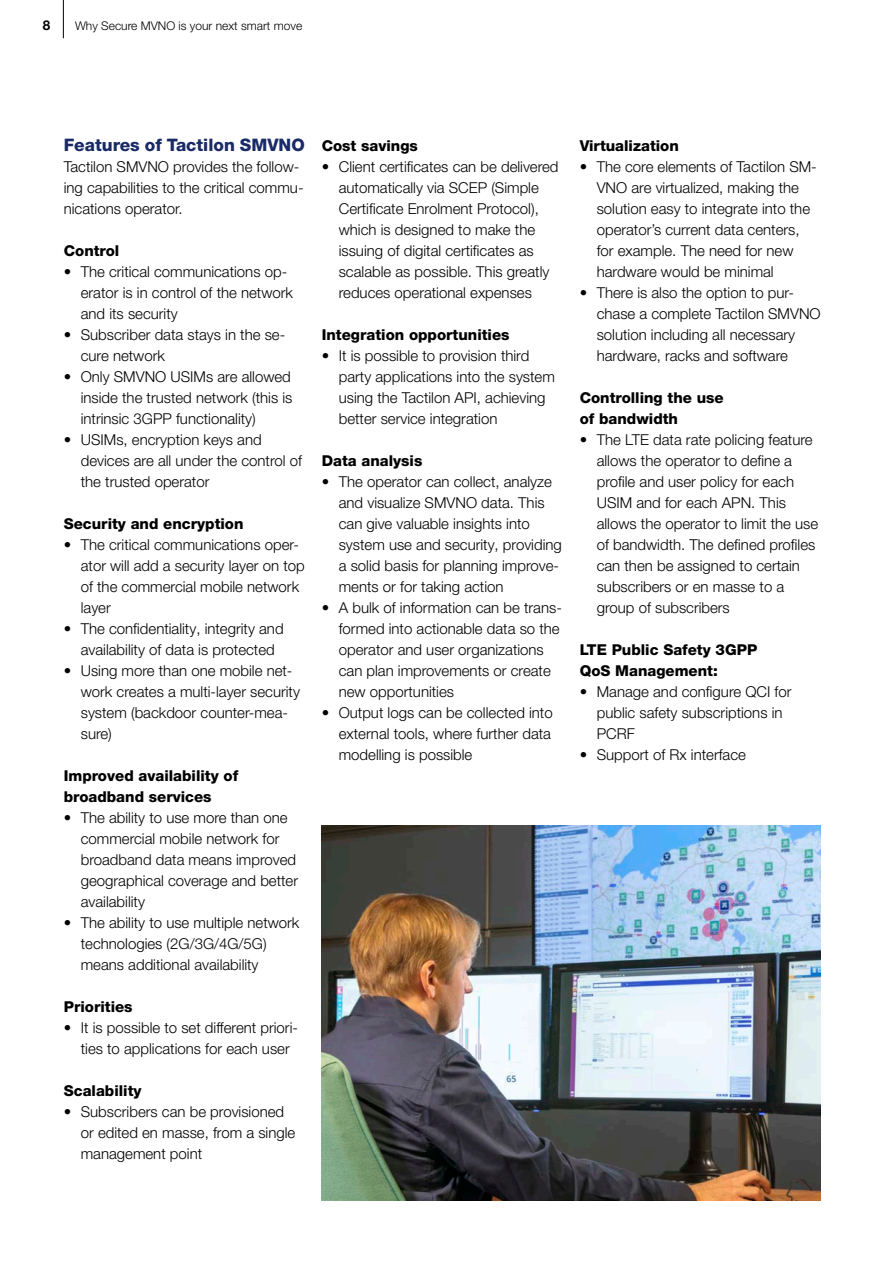
<style>
.page{position:relative;width:893px;height:1263px;background:#fff}
.page>*{position:absolute;margin:0;border:0;box-sizing:border-box;transform-origin:0 0}
.Väliotsikko{font:800 17.25px "Helvetica Neue LT Pro";color:#192a66}
.Leipis_Helvetica_lis{font:300 15px/21px "Helvetica Neue LT Pro";color:#000}
.Väliotsikko_2-taso{font:800 15px/21px "Helvetica Neue LT Pro";color:#000}
.Leipis_Helvetica{font:300 15px/21px "Helvetica Neue LT Pro";color:#000}
.t1{font:700 13.5px "Helvetica Neue LT Pro";color:#000}
.t2{font:300 12px "Helvetica Neue LT Pro";color:#000}
</style>
<div class="page">
<img style="left:322px;top:826px;width:499px;height:375px">
<hr style="left:63px;top:0;width:1px;height:38px;background:#000">
<p class="t1" style="left:43px;top:16px;width:9px">8</p>
<p class="t2" style="left:75px;top:18px;width:229px">Why Secure MVNO is your next smart move</p>
<p class="Väliotsikko" style="left:64px;top:135px;width:242px">Features of Tactilon SMVNO</p>
<p class="Leipis_Helvetica" style="left:64px;top:156px;width:241px">Tactilon SMVNO provides the follow&shy;ing capabilities to the critical commu&shy;nications operator.</p>
<p class="Väliotsikko_2-taso" style="left:64px;top:240px;width:57px">Control</p>
<p class="Leipis_Helvetica_lis" style="left:81px;top:261px;width:214px;text-indent:-17px">• The critical communications op&shy;erator is in control of the network and its security</p>
<p class="Leipis_Helvetica_lis" style="left:81px;top:324px;width:206px;text-indent:-17px">• Subscriber data stays in the se&shy;cure network</p>
<p class="Leipis_Helvetica_lis" style="left:81px;top:366px;width:213px;text-align:justify;text-indent:-17px">• Only SMVNO USIMs are allowed inside the trusted network (this is intrinsic 3GPP functionality)</p>
<p class="Leipis_Helvetica_lis" style="left:81px;top:429px;width:223px;text-indent:-17px">• USIMs, encryption keys and devices are all under the control of the trusted operator</p>
<p class="Väliotsikko_2-taso" style="left:64px;top:513px;width:181px">Security and encryption</p>
<p class="Leipis_Helvetica_lis" style="left:81px;top:534px;width:225px;text-indent:-17px">• The critical communications oper&shy;ator will add a security layer on top of the commercial mobile network layer</p>
<p class="Leipis_Helvetica_lis" style="left:64px;top:618px;width:221px;text-align:center">• The confidentiality, integrity and availability of data is protected</p>
<p class="Leipis_Helvetica_lis" style="left:81px;top:660px;width:221px;text-indent:-17px">• Using more than one mobile net&shy;work creates a multi-layer security system (backdoor counter-mea&shy;sure)</p>
<p class="Väliotsikko_2-taso" style="left:64px;top:765px;width:176px">Improved availability of broadband services</p>
<p class="Leipis_Helvetica_lis" style="left:81px;top:807px;width:219px;text-indent:-17px">• The ability to use more than one commercial mobile network for broadband data means improved geographical coverage and better availability</p>
<p class="Leipis_Helvetica_lis" style="left:81px;top:912px;width:220px;text-indent:-17px">• The ability to use multiple network technologies (2G/3G/4G/5G) means additional availability</p>
<p class="Väliotsikko_2-taso" style="left:64px;top:996px;width:70px">Priorities</p>
<p class="Leipis_Helvetica_lis" style="left:64px;top:1017px;width:236px;text-align:center">• It is possible to set different priori&shy;ties to applications for each user</p>
<p class="Väliotsikko_2-taso" style="left:64px;top:1080px;width:79px">Scalability</p>
<p class="Leipis_Helvetica_lis" style="left:81px;top:1101px;width:216px;text-indent:-17px">• Subscribers can be provisioned or edited en masse, from a single management point</p>
<p class="Väliotsikko_2-taso" style="left:322px;top:135px;width:98px">Cost savings</p>
<p class="Leipis_Helvetica_lis" style="left:339px;top:156px;width:221px;text-indent:-17px">• Client certificates can be delivered automatically via SCEP (Simple Certificate Enrolment Protocol), which is designed to make the issuing of digital certificates as scalable as possible. This greatly reduces operational expenses</p>
<p class="Väliotsikko_2-taso" style="left:322px;top:324px;width:189px">Integration opportunities</p>
<p class="Leipis_Helvetica_lis" style="left:339px;top:345px;width:218px;text-indent:-17px">• It is possible to provision third party applications into the system using the Tactilon API, achieving better service integration</p>
<p class="Väliotsikko_2-taso" style="left:322px;top:450px;width:102px">Data analysis</p>
<p class="Leipis_Helvetica_lis" style="left:339px;top:471px;width:225px;text-indent:-17px">• The operator can collect, analyze and visualize SMVNO data. This can give valuable insights into system use and security, providing a solid basis for planning improve&shy;ments or for taking action</p>
<p class="Leipis_Helvetica_lis" style="left:339px;top:597px;width:225px;text-indent:-17px">• A bulk of information can be trans&shy;formed into actionable data so the operator and user organizations can plan improvements or create new opportunities</p>
<p class="Leipis_Helvetica_lis" style="left:339px;top:702px;width:215px;text-align:justify;text-indent:-17px">• Output logs can be collected into external tools, where further data modelling is possible</p>
<p class="Väliotsikko_2-taso" style="left:580px;top:135px;width:101px">Virtualization</p>
<p class="Leipis_Helvetica_lis" style="left:597px;top:156px;width:222px;text-indent:-17px">• The core elements of Tactilon SM-<br>VNO are virtualized, making the solution easy to integrate into the operator’s current data centers, for example. The need for new hardware would be minimal</p>
<p class="Leipis_Helvetica_lis" style="left:597px;top:282px;width:225px;text-indent:-17px">• There is also the option to pur&shy;chase a complete Tactilon SMVNO solution including all necessary hardware, racks and software</p>
<p class="Väliotsikko_2-taso" style="left:580px;top:387px;width:145px">Controlling the use of bandwidth</p>
<p class="Leipis_Helvetica_lis" style="left:597px;top:429px;width:223px;text-indent:-17px">• The LTE data rate policing feature allows the operator to define a profile and user policy for each<br>USIM and for each APN. This allows the operator to limit the use of bandwidth. The defined profiles can then be assigned to certain subscribers or en masse to a group of subscribers</p>
<p class="Väliotsikko_2-taso" style="left:580px;top:639px;width:179px">LTE Public Safety 3GPP<br>QoS Management:</p>
<p class="Leipis_Helvetica_lis" style="left:597px;top:681px;width:196px;text-indent:-17px">• Manage and configure QCI for public safety subscriptions in<br>PCRF</p>
<p class="Leipis_Helvetica_lis" style="left:580px;top:744px;width:168px">• Support of Rx interface</p>
</div>
